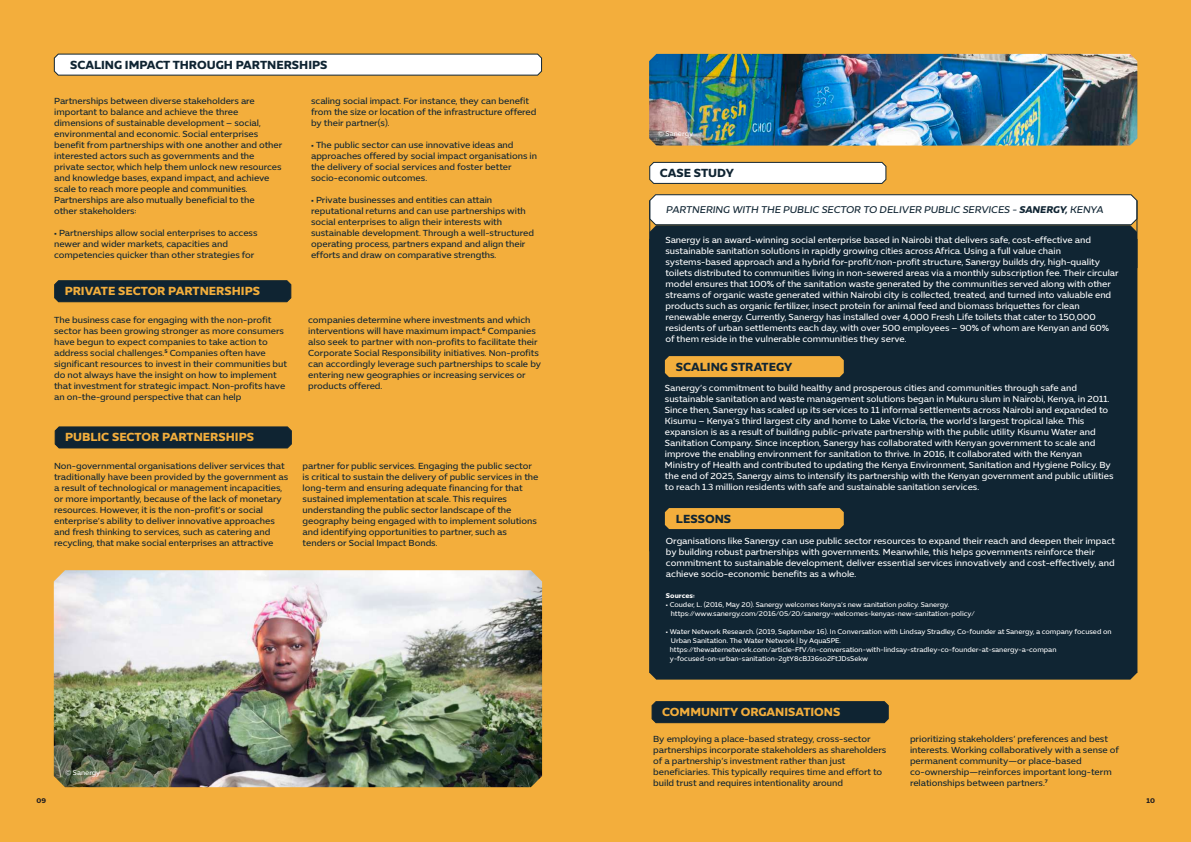
<style>
.page{position:relative;width:1191px;height:842px;background:#fff}
.page>*{position:absolute;margin:0;border:0;box-sizing:border-box;transform-origin:0 0}
.t1{font:700 12px "Expo Office";color:#f3ae3c}
.t2{font:700 12px "Expo Office";color:#0f2432}
.t3{font:700 12px "Expo Office";color:#102533}
.t4{font:italic 10px "Expo Office";color:#102533}
.t5{font:9px/11px "Expo Office";color:#fff}
.t6{font:9px/11px "Expo Office";color:#102533}
.t7{font:9px/11px "Expo Office";color:#0f2432}
.t8{font:7px/9px "Expo Office";color:#fff}
.t9{font:700 7px "Expo Office";letter-spacing:-.005em;color:#fff}
.t10{font:700 7px "Expo Office";color:#231f20}
.s1{font-weight:700}
</style>
<div class="page">
<div style="left:595px;top:0;width:596px;height:842px;background:#f3ae3c"></div>
<div style="left:0;top:0;width:595px;height:842px;background:#f3ae3c"></div>
<div style="left:54px;top:54px;width:487px;height:21px;background:#fff;border-radius:4px"></div>
<div style="left:54px;top:54px;width:488px;height:22px;border:1px solid #102533;border-radius:4px"></div>
<img style="left:54px;top:570px;width:488px;height:217px">
<img style="left:649px;top:54px;width:488px;height:92px">
<div style="left:55px;top:281px;width:236px;height:21px;background:#0f2432;border-radius:4px"></div>
<div style="left:54px;top:280px;width:237px;height:22px;border:1px solid #0f2432;border-radius:4px"></div>
<svg style="left:54px;top:426px;width:238px;height:23px;background:#1a2b32"></svg>
<div style="left:652px;top:702px;width:236px;height:21px;background:#0f2432;border-radius:4px"></div>
<div style="left:651px;top:701px;width:237px;height:22px;border:1px solid #0f2432;border-radius:4px"></div>
<div style="left:649px;top:226px;width:488px;height:454px;background:#102533"></div>
<svg style="left:649px;top:194px;width:489px;height:32px;background:#eaebea"></svg>
<div style="left:665px;top:508px;width:178px;height:21px;background:#f3ae3c;border-radius:4px"></div>
<div style="left:665px;top:356px;width:178px;height:21px;background:#f3ae3c;border-radius:4px"></div>
<svg style="left:649px;top:161px;width:238px;height:23px;background:#e8e6e1"></svg>
<hr style="left:1136px;top:201px;width:1px;height:472px;background:#102533">
<hr style="left:649px;top:201px;width:1px;height:472px;background:#102533">
<h1 class="t2" style="left:70px;top:57px;width:259px">SCALING IMPACT THROUGH PARTNERSHIPS</h1>
<p class="t6" style="left:54px;top:96px;width:230px">Partnerships between diverse stakeholders are important to balance and achieve the three dimensions of sustainable development – social, environmental and economic. Social enterprises benefit from partnerships with one another and other interested actors such as governments and the private sector, which help them unlock new resources and knowledge bases, expand impact, and achieve scale to reach more people and communities.<br>Partnerships are also mutually beneficial to the<br>other stakeholders:</p>
<p class="t6" style="left:54px;top:228px;width:205px">• Partnerships allow social enterprises to access newer and wider markets, capacities and competencies quicker than other strategies for</p>
<h1 class="t1" style="left:65px;top:284px;width:197px">PRIVATE SECTOR PARTNERSHIPS</h1>
<p class="t6" style="left:311px;top:96px;width:227px">scaling social impact. For instance, they can benefit from the size or location of the infrastructure offered by their partner(s).</p>
<p class="t6" style="left:311px;top:140px;width:227px">• The public sector can use innovative ideas and approaches offered by social impact organisations in the delivery of social services and foster better socio-economic outcomes.</p>
<p class="t6" style="left:311px;top:195px;width:225px">• Private businesses and entities can attain reputational returns and can use partnerships with social enterprises to align their interests with sustainable development. Through a well-structured operating process, partners expand and align their efforts and draw on comparative strengths.</p>
<p class="t6" style="left:54px;top:315px;width:234px">The business case for engaging with the non-profit sector has been growing stronger as more consumers have begun to expect companies to take action to address social challenges.<sup>5</sup> Companies often have significant resources to invest in their communities but do not always have the insight on how to implement that investment for strategic impact. Non-profits have an on-the-ground perspective that can help</p>
<p class="t6" style="left:308px;top:315px;width:234px">companies determine where investments and which interventions will have maximum impact.<sup>6</sup> Companies also seek to partner with non-profits to facilitate their Corporate Social Responsibility initiatives. Non-profits can accordingly leverage such partnerships to scale by entering new geographies or increasing services or products offered.</p>
<h1 class="t1" style="left:65px;top:430px;width:190px">PUBLIC SECTOR PARTNERSHIPS</h1>
<p class="t7" style="left:54px;top:460px;width:236px">Non-governmental organisations deliver services that traditionally have been provided by the government as a result of technological or management incapacities, or more importantly, because of the lack of monetary resources. However, it is the non-profit’s or social enterprise’s ability to deliver innovative approaches and fresh thinking to services, such as catering and recycling, that make social enterprises an attractive</p>
<p class="t7" style="left:303px;top:460px;width:237px">partner for public services. Engaging the public sector is critical to sustain the delivery of public services in the long-term and ensuring adequate financing for that sustained implementation at scale. This requires understanding the public sector landscape of the geography being engaged with to implement solutions and identifying opportunities to partner, such as tenders or Social Impact Bonds.</p>
<p class="t8" style="left:65px;top:768px;width:37px">© Sanergy</p>
<p class="t8" style="left:658px;top:129px;width:37px">© Sanergy</p>
<h1 class="t2" style="left:660px;top:165px;width:76px">CASE STUDY</h1>
<p class="t4" style="left:666px;top:204px;width:439px">PARTNERING WITH THE PUBLIC SECTOR TO DELIVER PUBLIC SERVICES - <span class="s1">SANERGY,</span> KENYA</p>
<p class="t5" style="left:665px;top:234px;width:455px">Sanergy is an award-winning social enterprise based in Nairobi that delivers safe, cost-effective and sustainable sanitation solutions in rapidly growing cities across Africa. Using a full value chain systems-based approach and a hybrid for-profit/non-profit structure, Sanergy builds dry, high-quality toilets distributed to communities living in non-sewered areas via a monthly subscription fee. Their circular model ensures that 100% of the sanitation waste generated by the communities served along with other streams of organic waste generated within Nairobi city is collected, treated, and turned into valuable end products such as organic fertilizer, insect protein for animal feed and biomass briquettes for clean renewable energy. Currently, Sanergy has installed over 4,000 Fresh Life toilets that cater to 150,000 residents of urban settlements each day, with over 500 employees – 90% of whom are Kenyan and 60% of them reside in the vulnerable communities they serve.</p>
<h1 class="t3" style="left:676px;top:359px;width:118px">SCALING STRATEGY</h1>
<p class="t5" style="left:665px;top:383px;width:450px">Sanergy’s commitment to build healthy and prosperous cities and communities through safe and sustainable sanitation and waste management solutions began in Mukuru slum in Nairobi, Kenya, in 2011.<br>Since then, Sanergy has scaled up its services to 11 informal settlements across Nairobi and expanded to Kisumu – Kenya’s third largest city and home to Lake Victoria, the world’s largest tropical lake. This expansion is as a result of building public-private partnership with the public utility Kisumu Water and Sanitation Company. Since inception, Sanergy has collaborated with Kenyan government to scale and improve the enabling environment for sanitation to thrive. In 2016, It collaborated with the Kenyan Ministry of Health and contributed to updating the Kenya Environment, Sanitation and Hygiene Policy. By the end of 2025, Sanergy aims to intensify its partnership with the Kenyan government and public utilities to reach 1.3 million residents with safe and sustainable sanitation services.</p>
<h1 class="t3" style="left:676px;top:512px;width:57px">LESSONS</h1>
<p class="t5" style="left:666px;top:536px;width:451px">Organisations like Sanergy can use public sector resources to expand their reach and deepen their impact by building robust partnerships with governments. Meanwhile, this helps governments reinforce their commitment to sustainable development, deliver essential services innovatively and cost-effectively, and achieve socio-economic benefits as a whole.</p>
<p class="t9" style="left:666px;top:591px;width:30px">Sources:</p>
<p class="t8" style="left:671px;top:600px;width:305px;text-indent:-5px">• Couder, L. (2016, May 20). Sanergy welcomes Kenya’s new sanitation policy. Sanergy. https://www.sanergy.com/2016/05/20/sanergy-welcomes-kenyas-new-sanitation-policy/</p>
<p class="t8" style="left:670px;top:627px;width:443px;text-indent:-4px">• Water Network Research. (2019, September 16). In Conversation with Lindsay Stradley, Co-founder at Sanergy, a company focused on Urban Sanitation. The Water Network | by AquaSPE. https://thewaternetwork.com/article-FfV/in-conversation-with-lindsay-stradley-co-founder-at-sanergy-a-compan y-focused-on-urban-sanitation-2gtY8cBJ36so2FtJDsSekw</p>
<h1 class="t1" style="left:662px;top:705px;width:180px">COMMUNITY ORGANISATIONS</h1>
<p class="t7" style="left:653px;top:734px;width:235px">By employing a place-based strategy, cross-sector partnerships incorporate stakeholders as shareholders of a partnership’s investment rather than just beneficiaries. This typically requires time and effort to build trust and requires intentionality around</p>
<p class="t7" style="left:910px;top:733px;width:210px">prioritizing stakeholders’ preferences and best interests. Working collaboratively with a sense of permanent community—or place-based co-ownership—reinforces important long-term relationships between partners.<sup>7</sup></p>
<p class="t10" style="left:37px;top:796px;width:11px">09</p>
<p class="t10" style="left:1146px;top:796px;width:10px">10</p>
</div>
